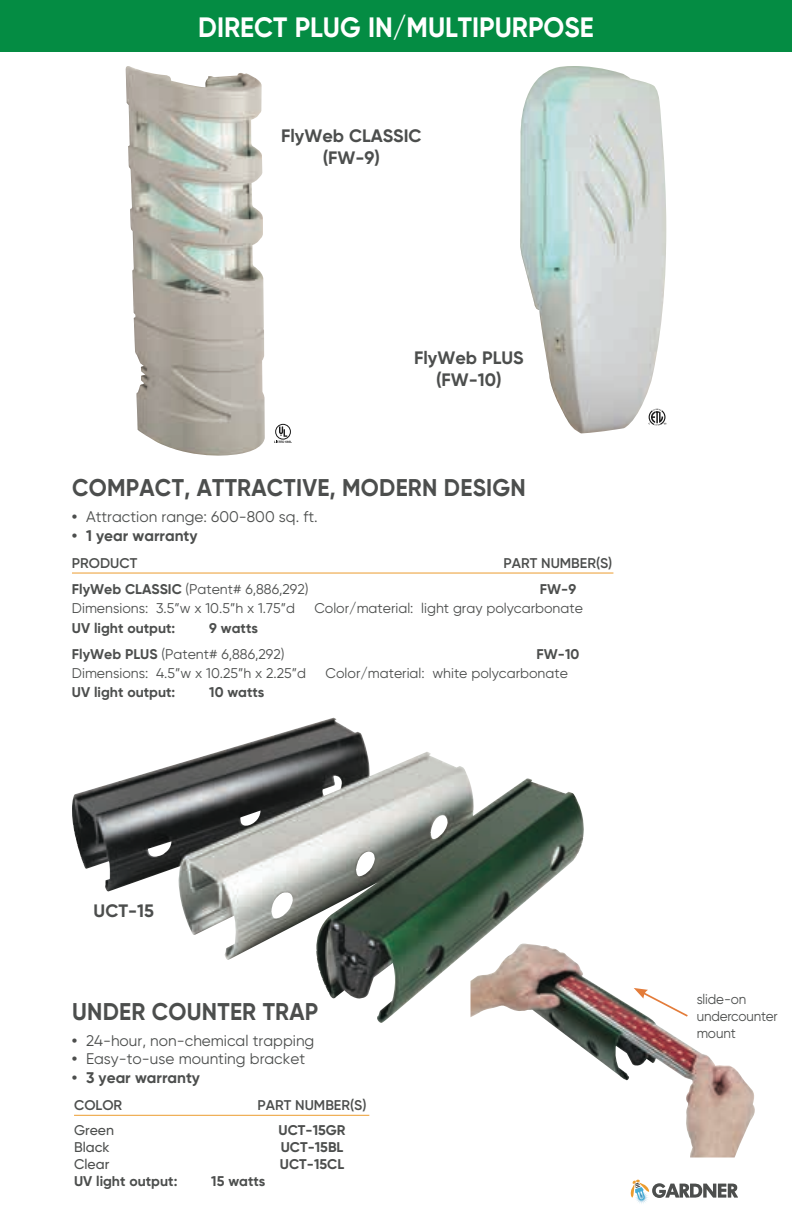
<style>
.page{position:relative;width:792px;height:1224px;background:#fff}
.page>*{position:absolute;margin:0;border:0;box-sizing:border-box;transform-origin:0 0}
.t1{font:700 28px "Gilroy";color:#fff;scale:.94 1}
.t2{font:700 24.2px "Gilroy";letter-spacing:.01em;color:#4c4e4d;scale:.94 1}
.t3{font:700 18px/21.6px "Gilroy";color:#4c4e4d;text-align:center}
.t4{font:15.4px "Gilroy";color:#4c4e4d}
.t5{font:700 15.4px "Gilroy";color:#4c4e4d}
.t6{font:14px/25.8px "Gilroy";color:#4c4e4d}
.t7{font:700 14px "Gilroy";color:#4c4e4d}
.t8{font:600 14px "Gilroy";color:#4c4e4d}
.t9{font:14px/16.8px "Gilroy";color:#4c4e4d;scale:.96 1}
.t10{font:500 14px "Gilroy";color:#4c4e4d}
.s1{font-weight:700}
</style>
<div class="page">
<svg style="left:630px;top:1180px;width:108px;height:24px"></svg>
<img style="left:551px;top:979px;width:204px;height:179px">
<svg style="left:634px;top:988px;width:56px;height:30px"></svg>
<img style="left:72px;top:718px;width:514px;height:306px">
<hr style="left:72px;top:573px;width:541px;height:1px;background:#ec9c2f">
<hr style="left:74px;top:1115px;width:295px;height:1px;background:#ec9c2f">
<img style="left:520px;top:66px;width:146px;height:367px">
<img style="left:125px;top:66px;width:140px;height:390px">
<div style="left:275px;top:424px;width:16px;height:16px;border:1px solid #1a1a1a;border-radius:50%"></div>
<svg style="left:274px;top:426px;width:18px;height:17px"></svg>
<div style="left:0;top:0;width:792px;height:52px;background:#048c43"></div>
<h1 class="t1" style="left:198px;top:10px;width:422px">DIRECT PLUG IN/MULTIPURPOSE</h1>
<p class="t3" style="left:281px;top:125px;width:142px">FlyWeb CLASSIC (FW-9)</p>
<p class="t3" style="left:414px;top:347px;width:111px">FlyWeb PLUS (FW-10)</p>
<h2 class="t2" style="left:72px;top:472px;width:484px">COMPACT, ATTRACTIVE, MODERN DESIGN</h2>
<p class="t4" style="left:72px;top:507px;width:247px"><span class="s1">•</span> Attraction range: 600-800 sq. ft.</p>
<p class="t5" style="left:72px;top:526px;width:127px">• 1 year warranty</p>
<p class="t8" style="left:72px;top:554px;width:67px">PRODUCT</p>
<p class="t8" style="left:504px;top:554px;width:110px">PART NUMBER(S)</p>
<p class="t6" style="left:72px;top:576px;width:238px"><span class="s1">FlyWeb CLASSIC</span> (Patent# 6,886,292)</p>
<p class="t7" style="left:540px;top:580px;width:38px">FW-9</p>
<p class="t6" style="left:72px;top:595px;width:224px">Dimensions: 3.5”w x 10.5”h x 1.75”d</p>
<p class="t6" style="left:314px;top:595px;width:270px">Color/material: light gray polycarbonate</p>
<p class="t7" style="left:72px;top:619px;width:105px">UV light output:</p>
<p class="t6" style="left:72px;top:615px;width:214px;text-indent:137px"><span class="s1">9 watts<br>FlyWeb PLUS</span> (Patent# 6,886,292)</p>
<p class="t7" style="left:537px;top:645px;width:44px">FW-10</p>
<p class="t6" style="left:72px;top:660px;width:236px">Dimensions: 4.5”w x 10.25”h x 2.25”d</p>
<p class="t6" style="left:326px;top:660px;width:244px">Color/material: white polycarbonate</p>
<p class="t7" style="left:72px;top:684px;width:105px">UV light output:</p>
<p class="t7" style="left:209px;top:684px;width:57px">10 watts</p>
<p class="t3" style="left:94px;top:899px;width:62px">UCT-15</p>
<h2 class="t2" style="left:72px;top:996px;width:263px">UNDER COUNTER TRAP</h2>
<p class="t4" style="left:72px;top:1031px;width:244px"><span class="s1">•</span> 24-hour, non-chemical trapping</p>
<p class="t4" style="left:72px;top:1050px;width:235px"><span class="s1">•</span> Easy-to-use mounting bracket</p>
<p class="t5" style="left:72px;top:1068px;width:130px">• 3 year warranty</p>
<p class="t8" style="left:74px;top:1096px;width:50px">COLOR</p>
<p class="t8" style="left:258px;top:1096px;width:110px">PART NUMBER(S)</p>
<p class="t10" style="left:74px;top:1121px;width:42px">Green</p>
<p class="t7" style="left:279px;top:1121px;width:68px">UCT-15GR</p>
<p class="t10" style="left:74px;top:1138px;width:37px">Black</p>
<p class="t7" style="left:281px;top:1138px;width:64px">UCT-15BL</p>
<p class="t10" style="left:74px;top:1155px;width:37px">Clear</p>
<p class="t7" style="left:280px;top:1155px;width:66px">UCT-15CL</p>
<p class="t7" style="left:74px;top:1172px;width:105px">UV light output:</p>
<p class="t7" style="left:211px;top:1172px;width:56px">15 watts</p>
<p class="t9" style="left:697px;top:990px;width:86px">slide-on undercounter mount</p>
</div>
